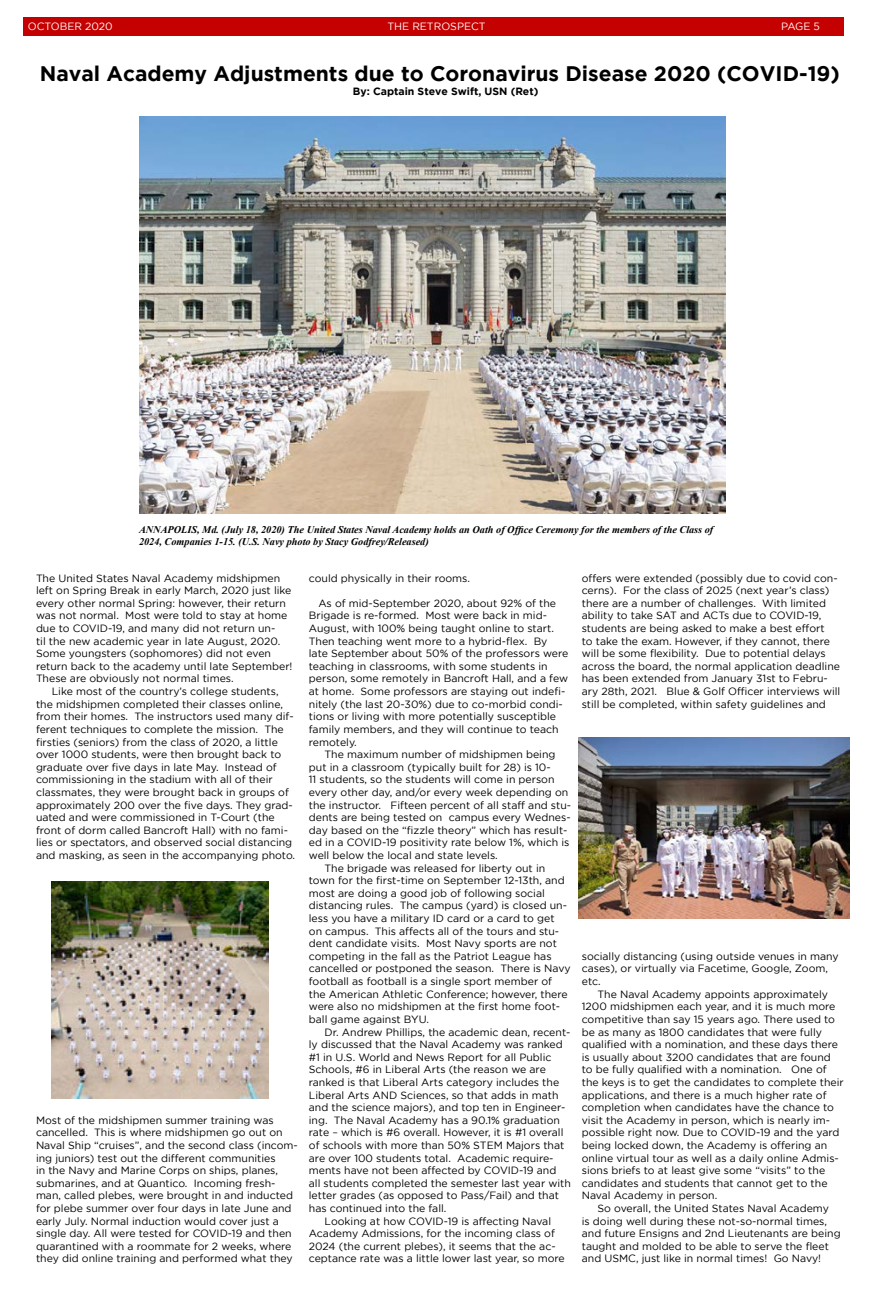
<style>
.page{position:relative;width:869px;height:1303px;background:#fff}
.page>*{position:absolute;margin:0;border:0;box-sizing:border-box;transform-origin:0 0}
.t1{font:700 21px "Gotham";color:#000}
.t2{font:10.5px/12.6px "Gotham";color:#000}
.t3{font:10.5px "Gotham";color:#fff}
.t4{font:700 10.5px "Gotham";color:#000}
.t5{font:italic 700 10.24px/12.2px "Times New Roman";color:#000}
</style>
<div class="page">
<div style="left:23px;top:17px;width:820px;height:18px;background:#c50000"></div>
<img style="left:51px;top:881px;width:217px;height:217px">
<img style="left:578px;top:737px;width:270px;height:181px">
<img style="left:139px;top:116px;width:585px;height:397px">
<p class="t3" style="left:28px;top:20px;width:86px">OCTOBER 2020</p>
<p class="t3" style="left:387px;top:20px;width:100px">THE RETROSPECT</p>
<p class="t3" style="left:780px;top:20px;width:40px">PAGE 5</p>
<h1 class="t1" style="left:40px;top:61px;width:801px">Naval Academy Adjustments due to Coronavirus Disease 2020 (COVID-19)</h1>
<p class="t4" style="left:353px;top:85px;width:187px">By: Captain Steve Swift, USN (Ret)</p>
<p class="t5" style="left:139px;top:523px;width:575px">ANNAPOLIS, Md. (July 18, 2020) The United States Naval Academy holds an Oath of Office Ceremony for the members of the Class of<br>2024, Companies 1-15. (U.S. Navy photo by Stacy Godfrey/Released)</p>
<p class="t2" style="left:36px;top:571px;width:258px">The United States Naval Academy midshipmen left on Spring Break in early March, 2020 just like every other normal Spring: however, their return was not normal. Most were told to stay at home due to COVID-19, and many did not return un-<br>til the new academic year in late August, 2020.<br>Some youngsters (sophomores) did not even return back to the academy until late September!<br>These are obviously not normal times.</p>
<p class="t2" style="left:36px;top:684px;width:260px;text-indent:16px">Like most of the country’s college students, the midshipmen completed their classes online, from their homes. The instructors used many dif&shy;ferent techniques to complete the mission. The firsties (seniors) from the class of 2020, a little over 1000 students, were then brought back to graduate over five days in late May. Instead of commissioning in the stadium with all of their classmates, they were brought back in groups of approximately 200 over the five days. They grad&shy;uated and were commissioned in T-Court (the front of dorm called Bancroft Hall) with no fami&shy;lies or spectators, and observed social distancing and masking, as seen in the accompanying photo.</p>
<p class="t2" style="left:36px;top:1113px;width:263px">Most of the midshipmen summer training was cancelled. This is where midshipmen go out on Naval Ship “cruises”, and the second class (incom&shy;ing juniors) test out the different communities<br>in the Navy and Marine Corps on ships, planes, submarines, and at Quantico. Incoming fresh&shy;man, called plebes, were brought in and inducted for plebe summer over four days in late June and early July. Normal induction would cover just a single day. All were tested for COVID-19 and then quarantined with a roommate for 2 weeks, where they did online training and performed what they</p>
<p class="t2" style="left:309px;top:571px;width:163px">could physically in their rooms.</p>
<p class="t2" style="left:309px;top:596px;width:261px;text-indent:9px">As of mid-September 2020, about 92% of the Brigade is re-formed. Most were back in mid-August, with 100% being taught online to start.<br>Then teaching went more to a hybrid-flex. By late September about 50% of the professors were teaching in classrooms, with some students in person, some remotely in Bancroft Hall, and a few at home. Some professors are staying out indefi&shy;nitely (the last 20-30%) due to co-morbid condi&shy;tions or living with more potentially susceptible family members, and they will continue to teach remotely.</p>
<p class="t2" style="left:324px;top:747px;width:232px">The maximum number of midshipmen being</p>
<p class="t2" style="left:309px;top:760px;width:243px">put in a classroom (typically built for 28) is 10-</p>
<p class="t2" style="left:309px;top:773px;width:247px">11 students, so the students will come in person</p>
<p class="t2" style="left:309px;top:785px;width:261px">every other day, and/or every week depending on</p>
<p class="t2" style="left:309px;top:798px;width:263px">the instructor. Fifteen percent of all staff and stu-</p>
<p class="t2" style="left:309px;top:810px;width:263px">dents are being tested on campus every Wednes-</p>
<p class="t2" style="left:309px;top:823px;width:260px">day based on the “fizzle theory” which has result-</p>
<p class="t2" style="left:309px;top:836px;width:262px">ed in a COVID-19 positivity rate below 1%, which is</p>
<p class="t2" style="left:309px;top:848px;width:190px">well below the local and state levels.</p>
<p class="t2" style="left:324px;top:861px;width:222px">The brigade was released for liberty out in</p>
<p class="t2" style="left:309px;top:873px;width:257px">town for the first-time on September 12-13th, and</p>
<p class="t2" style="left:309px;top:886px;width:237px">most are doing a good job of following social</p>
<p class="t2" style="left:309px;top:899px;width:259px">distancing rules. The campus (yard) is closed un-</p>
<p class="t2" style="left:309px;top:911px;width:247px">less you have a military ID card or a card to get</p>
<p class="t2" style="left:309px;top:924px;width:252px">on campus. This affects all of the tours and stu-</p>
<p class="t2" style="left:309px;top:936px;width:249px">dent candidate visits. Most Navy sports are not</p>
<p class="t2" style="left:309px;top:949px;width:244px">competing in the fall as the Patriot League has</p>
<p class="t2" style="left:309px;top:962px;width:263px">cancelled or postponed the season. There is Navy</p>
<p class="t2" style="left:309px;top:974px;width:244px">football as football is a single sport member of</p>
<p class="t2" style="left:309px;top:987px;width:260px">the American Athletic Conference; however, there</p>
<p class="t2" style="left:309px;top:999px;width:253px">were also no midshipmen at the first home foot-</p>
<p class="t2" style="left:309px;top:1012px;width:122px">ball game against BYU.</p>
<p class="t2" style="left:324px;top:1025px;width:247px">Dr. Andrew Phillips, the academic dean, recent-</p>
<p class="t2" style="left:309px;top:1037px;width:255px">ly discussed that the Naval Academy was ranked</p>
<p class="t2" style="left:309px;top:1050px;width:244px">#1 in U.S. World and News Report for all Public</p>
<p class="t2" style="left:309px;top:1062px;width:238px">Schools, #6 in Liberal Arts (the reason we are</p>
<p class="t2" style="left:309px;top:1075px;width:252px">ranked is that Liberal Arts category includes the</p>
<p class="t2" style="left:309px;top:1088px;width:251px">Liberal Arts AND Sciences, so that adds in math</p>
<p class="t2" style="left:309px;top:1100px;width:258px">and the science majors), and top ten in Engineer-</p>
<p class="t2" style="left:309px;top:1113px;width:252px">ing. The Naval Academy has a 90.1% graduation</p>
<p class="t2" style="left:309px;top:1125px;width:256px">rate – which is #6 overall. However, it is #1 overall</p>
<p class="t2" style="left:309px;top:1138px;width:257px">of schools with more than 50% STEM Majors that</p>
<p class="t2" style="left:309px;top:1151px;width:246px">are over 100 students total. Academic require-</p>
<p class="t2" style="left:309px;top:1163px;width:249px">ments have not been affected by COVID-19 and</p>
<p class="t2" style="left:309px;top:1176px;width:263px">all students completed the semester last year with</p>
<p class="t2" style="left:309px;top:1188px;width:251px">letter grades (as opposed to Pass/Fail) and that</p>
<p class="t2" style="left:309px;top:1201px;width:139px">has continued into the fall.</p>
<p class="t2" style="left:324px;top:1214px;width:228px">Looking at how COVID-19 is affecting Naval</p>
<p class="t2" style="left:309px;top:1226px;width:247px">Academy Admissions, for the incoming class of</p>
<p class="t2" style="left:309px;top:1239px;width:248px">2024 (the current plebes), it seems that the ac-</p>
<p class="t2" style="left:309px;top:1251px;width:257px">ceptance rate was a little lower last year, so more</p>
<p class="t2" style="left:581px;top:571px;width:260px">offers were extended (possibly due to covid con&shy;cerns). For the class of 2025 (next year’s class) there are a number of challenges. With limited ability to take SAT and ACTs due to COVID-19, students are being asked to make a best effort<br>to take the exam. However, if they cannot, there will be some flexibility. Due to potential delays across the board, the normal application deadline has been extended from January 31st to Febru&shy;ary 28th, 2021. Blue &amp; Golf Officer interviews will still be completed, within safety guidelines and</p>
<p class="t2" style="left:581px;top:949px;width:258px">socially distancing (using outside venues in many cases), or virtually via Facetime, Google, Zoom, etc.</p>
<p class="t2" style="left:581px;top:987px;width:263px;text-indent:16px">The Naval Academy appoints approximately 1200 midshipmen each year, and it is much more competitive than say 15 years ago. There used to be as many as 1800 candidates that were fully qualified with a nomination, and these days there is usually about 3200 candidates that are found to be fully qualified with a nomination. One of the keys is to get the candidates to complete their applications, and there is a much higher rate of completion when candidates have the chance to visit the Academy in person, which is nearly im&shy;possible right now. Due to COVID-19 and the yard being locked down, the Academy is offering an online virtual tour as well as a daily online Admis&shy;sions briefs to at least give some “visits” to the candidates and students that cannot get to the Naval Academy in person.</p>
<p class="t2" style="left:581px;top:1201px;width:260px;text-indent:16px">So overall, the United States Naval Academy<br>is doing well during these not-so-normal times, and future Ensigns and 2nd Lieutenants are being taught and molded to be able to serve the fleet and USMC, just like in normal times! Go Navy!</p>
</div>
